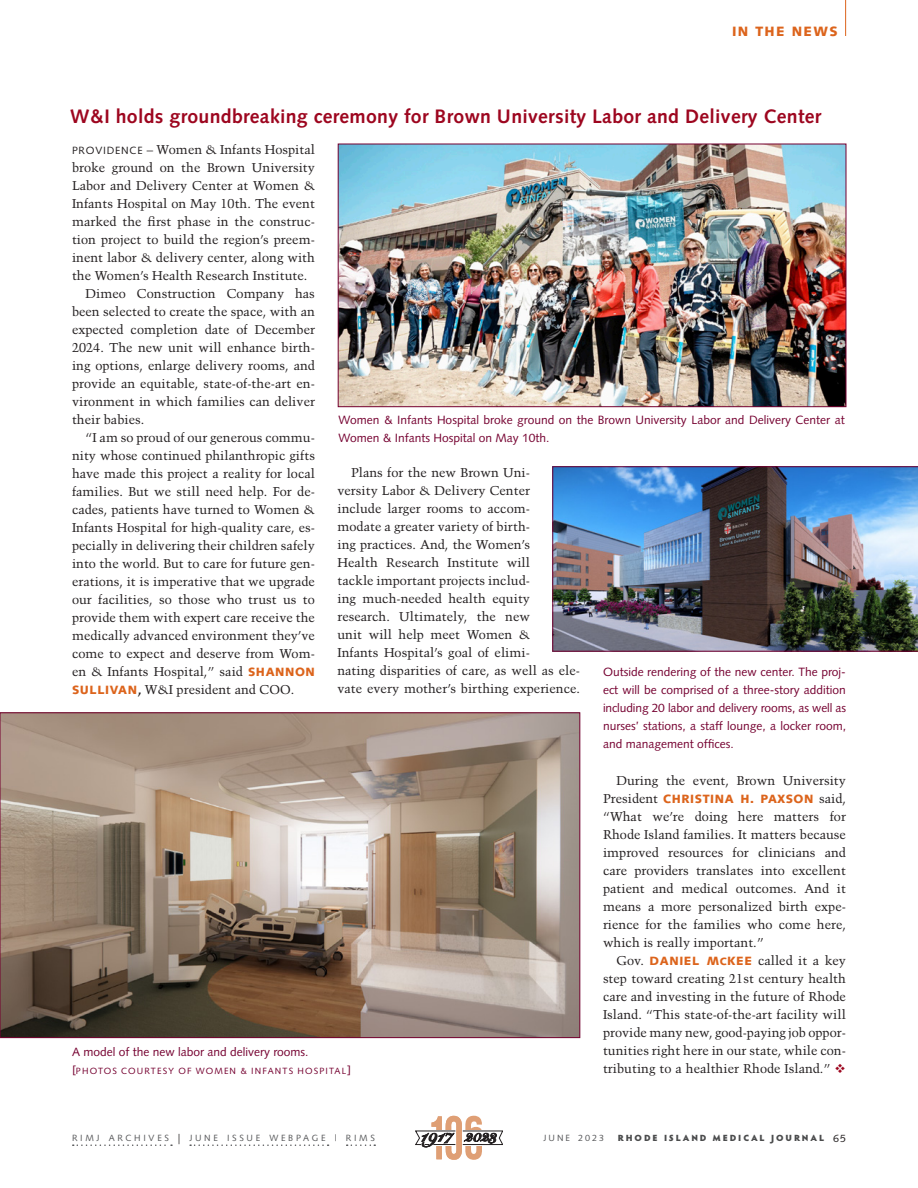
<style>
.page{position:relative;width:918px;height:1188px;background:#fff}
.page>*{position:absolute;margin:0;border:0;box-sizing:border-box;transform-origin:0 0}
.News_Headline-red{font:700 19.5px "Syntax";letter-spacing:.015em;color:#9d061f}
.dept_orange{font:900 13.5px "Syntax";letter-spacing:.1em;color:#dc641c}
.People_text__8_5_12{font:12.75px/18px "Trump Mediaeval";color:#231f20;text-align:justify}
.People_text_1st_line{font:12.75px/18px "Trump Mediaeval";color:#231f20;text-align:justify}
.People_caption{font:12px/18px "Syntax";color:#750130}
.People_text__8_5_12-2{font:900 12px "Syntax";letter-spacing:.05em;color:#dc641c}
.People_caption-2{font:9px "Syntax";letter-spacing:.125em;color:#750130}
.t1{font:9px "Syntax";letter-spacing:.3em;color:#57585a}
.t2{font:900 9px "Hypatia Sans Pro";letter-spacing:.21em;color:#4b4c4d}
.t3{font:9px "Syntax";letter-spacing:.225em;color:#57585a}
.s1{font-family:"Syntax";font-size:10.5px}
.s2{font-family:"Syntax";font-weight:900;font-size:12px;color:#dc641c}
.s3{font-weight:700}
.s4{font-family:"Trump Mediaeval";font-weight:400;font-size:12.75px;color:#231f20}
.s5{font-family:"Syntax";font-weight:900;font-size:10.5px;color:#dc641c}
.s6{color:#9d061f}
.s7{font-size:12px}
.s8{font-size:13.5px;color:#231f20}
.s9{font-family:"Syntax";font-weight:400;font-size:10.5px;color:#231f20}
</style>
<div class="page">
<hr style="left:845px;top:0;width:1px;height:36px;background:#dc641c">
<img style="left:340px;top:146px;width:504px;height:259px">
<div style="left:338px;top:144px;width:508px;height:263px;border:1px solid #750130"></div>
<img style="left:553px;top:467px;width:365px;height:184px">
<img style="left:2px;top:715px;width:576px;height:321px">
<svg style="left:73px;top:1144px;width:99px;height:2px"></svg>
<svg style="left:190px;top:1144px;width:139px;height:2px"></svg>
<svg style="left:347px;top:1144px;width:28px;height:2px"></svg>
<svg style="left:415px;top:1116px;width:88px;height:44px"></svg>
<p class="dept_orange" style="left:732px;top:23px;width:107px">IN THE NEWS</p>
<p class="News_Headline-red" style="left:70px;top:105px;width:753px">W&amp;I holds groundbreaking ceremony for Brown University Labor and Delivery Center</p>
<p class="People_text_1st_line" style="left:72px;top:140px;width:245px"><span class="s1">PROVIDENCE</span> – Women &amp; Infants Hospital broke ground on the Brown University Labor and Delivery Center at Women &amp; Infants Hospital on May 10th. The event marked the first phase in the construc&shy;tion project to build the region’s preem&shy;inent labor &amp; delivery center, along with the Women’s Health Research Institute.</p>
<p class="People_text__8_5_12" style="left:72px;top:284px;width:245px;text-indent:14px">Dimeo Construction Company has been selected to create the space, with an expected completion date of December 2024. The new unit will enhance birth&shy;ing options, enlarge delivery rooms, and provide an equitable, state-of-the-art en&shy;vironment in which families can deliver their babies.</p>
<p class="People_text__8_5_12" style="left:72px;top:428px;width:245px;text-indent:14px">“I am so proud of our generous commu&shy;nity whose continued philanthropic gifts have made this project a reality for local families. But we still need help. For de&shy;cades, patients have turned to Women &amp; Infants Hospital for high-quality care, es&shy;pecially in delivering their children safely into the world. But to care for future gen&shy;erations, it is imperative that we upgrade our facilities, so those who trust us to provide them with expert care receive the medically advanced environment they’ve come to expect and deserve from Wom&shy;en &amp; Infants Hospital,” said <span class="s2">SHANNON SULLIVAN</span><span class="s3">,</span> W&amp;I president and COO.</p>
<p class="People_caption" style="left:339px;top:411px;width:508px">Women &amp; Infants Hospital broke ground on the Brown University Labor and Delivery Center at<br>Women &amp; Infants Hospital on May 10th.</p>
<p class="People_text__8_5_12" style="left:338px;top:464px;width:244px;text-align:left;text-indent:14px">Plans for the new Brown Uni-<br>versity Labor &amp; Delivery Center<br>include larger rooms to accom-<br>modate a greater variety of birth-<br>ing practices. And, the Women’s<br>Health Research Institute will<br>tackle important projects includ-<br>ing much-needed health equity research. Ultimately, the new<br>unit will help meet Women &amp;<br>Infants Hospital’s goal of elimi-<br>nating disparities of care, as well as ele&shy;vate every mother’s birthing experience.</p>
<p class="People_caption" style="left:603px;top:663px;width:245px;text-align:justify">Outside rendering of the new center. The proj&shy;ect will be comprised of a three-story addition including 20 labor and delivery rooms, as well as nurses’ stations, a staff lounge, a locker room, and management offices.</p>
<p class="People_text__8_5_12" style="left:616px;top:771px;width:231px">During the event, Brown University</p>
<p class="People_text__8_5_12-2" style="left:603px;top:791px;width:245px"><span class="s4">President</span> CHRISTINA H. PAXSON <span class="s4">said,</span></p>
<p class="People_text__8_5_12" style="left:603px;top:807px;width:245px">“What we’re doing here matters for Rhode Island families. It matters because improved resources for clinicians and care providers translates into excellent patient and medical outcomes. And it means a more personalized birth expe&shy;rience for the families who come here, which is really important.”</p>
<p class="People_text__8_5_12" style="left:603px;top:951px;width:245px;text-indent:13px">Gov. <span class="s2">DANIEL M</span><span class="s5">C</span><span class="s2">KEE</span> called it a key step toward creating 21st century health care and investing in the future of Rhode Island. “This state-of-the-art facility will provide many new, good-paying job oppor&shy;tunities right here in our state, while con&shy;tributing to a healthier Rhode Island.” <span class="s6">❖</span></p>
<p class="People_caption" style="left:72px;top:1043px;width:238px">A model of the new labor and delivery rooms.</p>
<p class="People_caption-2" style="left:72px;top:1066px;width:280px"><span class="s7">[</span>PHOTOS COURTESY OF WOMEN &amp; INFANTS HOSPITAL<span class="s7">]</span></p>
<p class="t1" style="left:72px;top:1132px;width:304px">RIMJ ARCHIVES <span class="s8">|</span> JUNE ISSUE WEBPAGE | RIMS</p>
<p class="t3" style="left:544px;top:1132px;width:62px">JUNE 2023</p>
<p class="t2" style="left:618px;top:1131px;width:230px">RHODE ISLAND MEDICAL JOURNAL <span class="s9">65</span></p>
</div>
